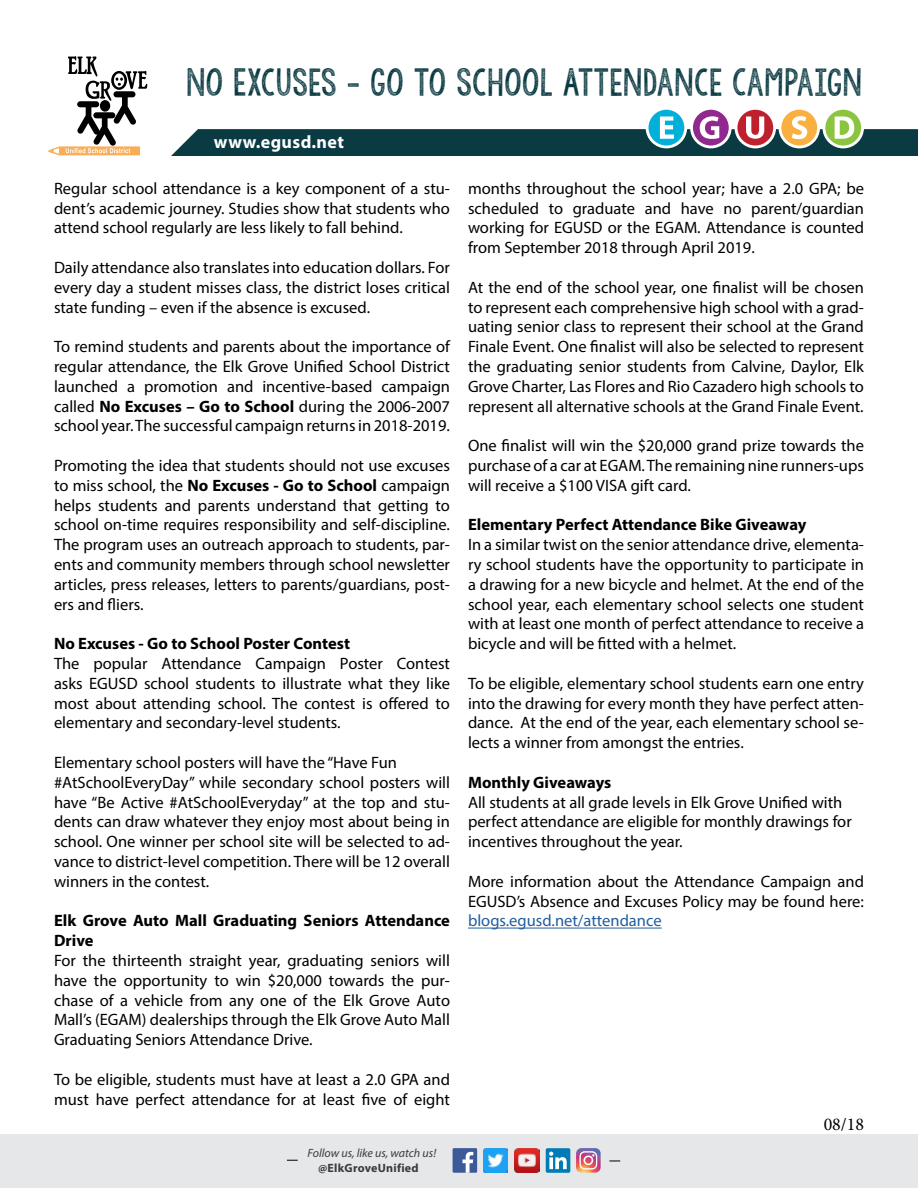
<style>
.page{position:relative;width:918px;height:1188px;background:#fff}
.page>*{position:absolute;margin:0;border:0;box-sizing:border-box;transform-origin:0 0}
.t1{font:30.75px "KG Allof Me";color:#0a3a42}
.t2{font:700 18px "Myriad Pro";letter-spacing:.02em;color:#fff}
.t3{font:18px "Minion Pro";color:#000}
.t4{font:16.5px/19.8px "Myriad Pro";color:#000;text-align:justify}
.t5{font:700 16.5px/19.8px "Myriad Pro";color:#000}
.t6{font:16.5px "Myriad Pro";color:#215e9e}
.t7{font:italic 12px "Myriad Pro";color:#3b3a3c}
.t8{font:700 12px "Myriad Pro";letter-spacing:.02em;color:#3b3a3c}
.s1{font-weight:700}
</style>
<div class="page">
<svg style="left:48px;top:56px;width:100px;height:99px"></svg>
<div style="left:0;top:1134px;width:918px;height:54px;background:#e6e7e8"></div>
<svg style="left:647px;top:108px;width:39px;height:39px"></svg>
<div style="left:646px;top:107px;width:41px;height:41px;border:3px solid #fff;border-radius:50%"></div>
<svg style="left:692px;top:108px;width:38px;height:39px"></svg>
<div style="left:690px;top:107px;width:42px;height:41px;border:3px solid #fff;border-radius:50%"></div>
<svg style="left:736px;top:108px;width:39px;height:39px"></svg>
<div style="left:735px;top:107px;width:41px;height:41px;border:3px solid #fff;border-radius:50%"></div>
<svg style="left:780px;top:108px;width:39px;height:39px"></svg>
<div style="left:779px;top:107px;width:41px;height:41px;border:3px solid #fff;border-radius:50%"></div>
<svg style="left:824px;top:108px;width:39px;height:39px"></svg>
<div style="left:822px;top:107px;width:42px;height:41px;border:3px solid #fff;border-radius:50%"></div>
<svg style="left:171px;top:115px;width:747px;height:41px"></svg>
<hr style="left:468px;top:928px;width:194px;height:1px;background:#215e9e">
<svg style="left:576px;top:1148px;width:25px;height:25px"></svg>
<img style="left:483px;top:1148px;width:25px;height:25px">
<img style="left:514px;top:1148px;width:26px;height:25px">
<div style="left:453px;top:1148px;width:24px;height:25px;background:#3c5a99"></div>
<svg style="left:462px;top:1152px;width:11px;height:21px"></svg>
<div style="left:546px;top:1148px;width:24px;height:25px;background:#007bb6;border-radius:2px"></div>
<svg style="left:549px;top:1152px;width:18px;height:17px"></svg>
<h1 class="t1" style="left:186px;top:62px;width:678px">NO EXCUSES - GO TO SCHOOL ATTENDANCE CAMPAIGN</h1>
<p class="t2" style="left:214px;top:130px;width:132px">www.egusd.net</p>
<p class="t4" style="left:54px;top:178px;width:398px">Regular school attendance is a key component of a stu&shy;dent’s academic journey. Studies show that students who attend school regularly are less likely to fall behind.</p>
<p class="t4" style="left:54px;top:257px;width:397px">Daily attendance also translates into education dollars. For every day a student misses class, the district loses critical state funding – even if the absence is excused.</p>
<p class="t4" style="left:54px;top:337px;width:398px">To remind students and parents about the importance of regular attendance, the Elk Grove Unified School District launched a promotion and incentive-based campaign called <span class="s1">No Excuses – Go to School</span> during the 2006-2007 school year. The successful campaign returns in 2018-2019.</p>
<p class="t4" style="left:54px;top:455px;width:398px">Promoting the idea that students should not use excuses to miss school, the <span class="s1">No Excuses - Go to School</span> campaign helps students and parents understand that getting to school on-time requires responsibility and self-discipline.<br>The program uses an outreach approach to students, par&shy;ents and community members through school newsletter articles, press releases, letters to parents/guardians, post&shy;ers and fliers.</p>
<p class="t5" style="left:54px;top:633px;width:298px">No Excuses - Go to School Poster Contest</p>
<p class="t4" style="left:54px;top:653px;width:398px">The popular Attendance Campaign Poster Contest asks EGUSD school students to illustrate what they like most about attending school. The contest is offered to elementary and secondary-level students.</p>
<p class="t4" style="left:54px;top:752px;width:398px;text-align:left">Elementary school posters will have the “Have Fun #AtSchoolEveryDay” while secondary school posters will have “Be Active #AtSchoolEveryday” at the top and stu&shy;dents can draw whatever they enjoy most about being in school. One winner per school site will be selected to ad&shy;vance to district-level competition. There will be 12 overall winners in the contest.</p>
<p class="t5" style="left:54px;top:910px;width:397px">Elk Grove Auto Mall Graduating Seniors Attendance<br>Drive</p>
<p class="t4" style="left:54px;top:950px;width:398px">For the thirteenth straight year, graduating seniors will have the opportunity to win $20,000 towards the pur&shy;chase of a vehicle from any one of the Elk Grove Auto Mall’s (EGAM) dealerships through the Elk Grove Auto Mall Graduating Seniors Attendance Drive.</p>
<p class="t4" style="left:54px;top:1069px;width:398px">To be eligible, students must have at least a 2.0 GPA and must have perfect attendance for at least five of eight</p>
<p class="t7" style="left:308px;top:1146px;width:130px">Follow us, like us, watch us!</p>
<p class="t8" style="left:318px;top:1160px;width:102px">@ElkGroveUnified</p>
<p class="t4" style="left:468px;top:178px;width:398px">months throughout the school year; have a 2.0 GPA; be scheduled to graduate and have no parent/guardian working for EGUSD or the EGAM. Attendance is counted from September 2018 through April 2019.</p>
<p class="t4" style="left:468px;top:277px;width:398px">At the end of the school year, one finalist will be chosen to represent each comprehensive high school with a grad&shy;uating senior class to represent their school at the Grand Finale Event. One finalist will also be selected to represent the graduating senior students from Calvine, Daylor, Elk Grove Charter, Las Flores and Rio Cazadero high schools to represent all alternative schools at the Grand Finale Event.</p>
<p class="t4" style="left:468px;top:436px;width:398px">One finalist will win the $20,000 grand prize towards the purchase of a car at EGAM. The remaining nine runners-ups will receive a $100 VISA gift card.</p>
<p class="t5" style="left:468px;top:514px;width:340px">Elementary Perfect Attendance Bike Giveaway</p>
<p class="t4" style="left:468px;top:535px;width:398px">In a similar twist on the senior attendance drive, elementa&shy;ry school students have the opportunity to participate in a drawing for a new bicycle and helmet. At the end of the school year, each elementary school selects one student with at least one month of perfect attendance to receive a bicycle and will be fitted with a helmet.</p>
<p class="t4" style="left:468px;top:673px;width:398px">To be eligible, elementary school students earn one entry into the drawing for every month they have perfect atten&shy;dance. At the end of the year, each elementary school se&shy;lects a winner from amongst the entries.</p>
<p class="t5" style="left:468px;top:772px;width:145px">Monthly Giveaways</p>
<p class="t4" style="left:468px;top:792px;width:385px;text-align:left">All students at all grade levels in Elk Grove Unified with perfect attendance are eligible for monthly drawings for incentives throughout the year.</p>
<p class="t4" style="left:468px;top:871px;width:398px">More information about the Attendance Campaign and<br>EGUSD’s Absence and Excuses Policy may be found here:</p>
<p class="t6" style="left:468px;top:911px;width:195px">blogs.egusd.net/attendance</p>
<p class="t3" style="left:824px;top:1112px;width:42px">08/18</p>
</div>
